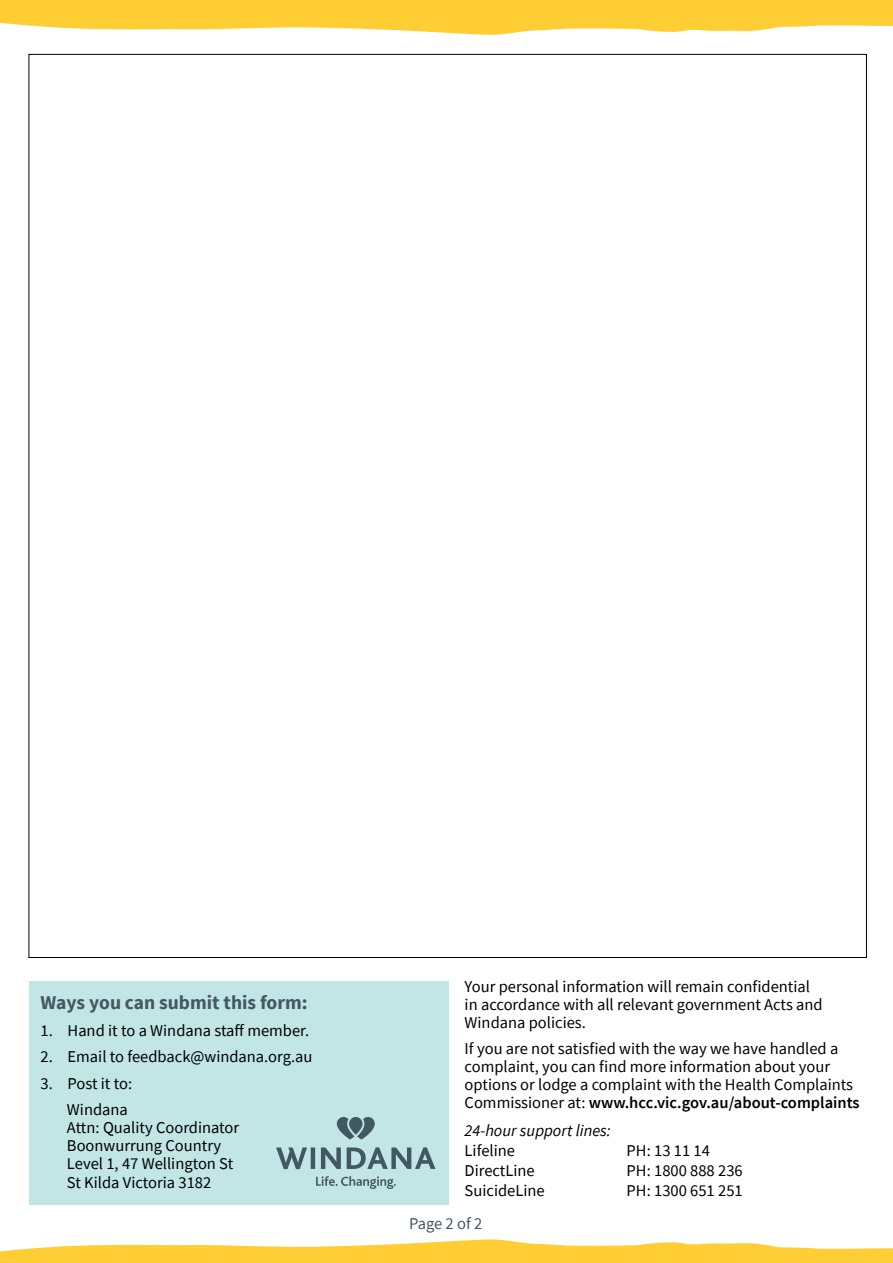
<style>
.page{position:relative;width:893px;height:1263px;background:#fff}
.page>*{position:absolute;margin:0;border:0;box-sizing:border-box;transform-origin:0 0}
.t1{font:700 19.5px "Source Sans Pro";color:#425863}
.t2{font:16.5px/18px "Source Sans Pro";color:#000}
.t3{font:italic 16.5px "Source Sans Pro";color:#000}
.t4{font:16.5px "Source Sans Pro";letter-spacing:-.005em;color:#425863}
.s1{font-weight:600}
</style>
<div class="page">
<svg style="left:0;top:0;width:893px;height:35px"></svg>
<div style="left:29px;top:981px;width:419px;height:223px;background:#c2e6e6"></div>
<svg style="left:0;top:1239px;width:893px;height:24px"></svg>
<svg style="left:316px;top:1176px;width:80px;height:13px"></svg>
<svg style="left:276px;top:1147px;width:159px;height:22px"></svg>
<svg style="left:337px;top:1117px;width:38px;height:22px"></svg>
<svg style="left:349px;top:1117px;width:14px;height:17px"></svg>
<p class="t1" style="left:41px;top:990px;width:269px">Ways you can submit this form:</p>
<p class="t2" style="left:41px;top:1021px;width:270px">1. Hand it to a Windana staff member.</p>
<p class="t2" style="left:41px;top:1048px;width:273px">2. Email to feedback@windana.org.au</p>
<p class="t2" style="left:41px;top:1070px;width:93px;line-height:26.5px;text-align:right">3. Post it to:<br>Windana</p>
<p class="t2" style="left:67px;top:1119px;width:174px">Attn: Quality Coordinator<br>Boonwurrung Country<br>Level 1, 47 Wellington St<br>St Kilda Victoria 3182</p>
<p class="t2" style="left:465px;top:977px;width:360px">Your personal information will remain confidential in accordance with all relevant government Acts and<br>Windana policies.</p>
<p class="t2" style="left:465px;top:1039px;width:397px">If you are not satisfied with the way we have handled a complaint, you can find more information about your options or lodge a complaint with the Health Complaints Commissioner at: <span class="s1">www.hcc.vic.gov.au/about-complaints</span></p>
<p class="t3" style="left:465px;top:1120px;width:148px">24-hour support lines:</p>
<p class="t2" style="left:465px;top:1142px;width:52px">Lifeline</p>
<p class="t2" style="left:627px;top:1142px;width:85px">PH: 13 11 14</p>
<p class="t2" style="left:465px;top:1161px;width:72px">DirectLine</p>
<p class="t2" style="left:627px;top:1161px;width:118px">PH: 1800 888 236</p>
<p class="t2" style="left:465px;top:1181px;width:82px">SuicideLine</p>
<p class="t2" style="left:627px;top:1181px;width:118px">PH: 1300 651 251</p>
<p class="t4" style="left:409px;top:1213px;width:75px">Page 2 of 2</p>
</div>
